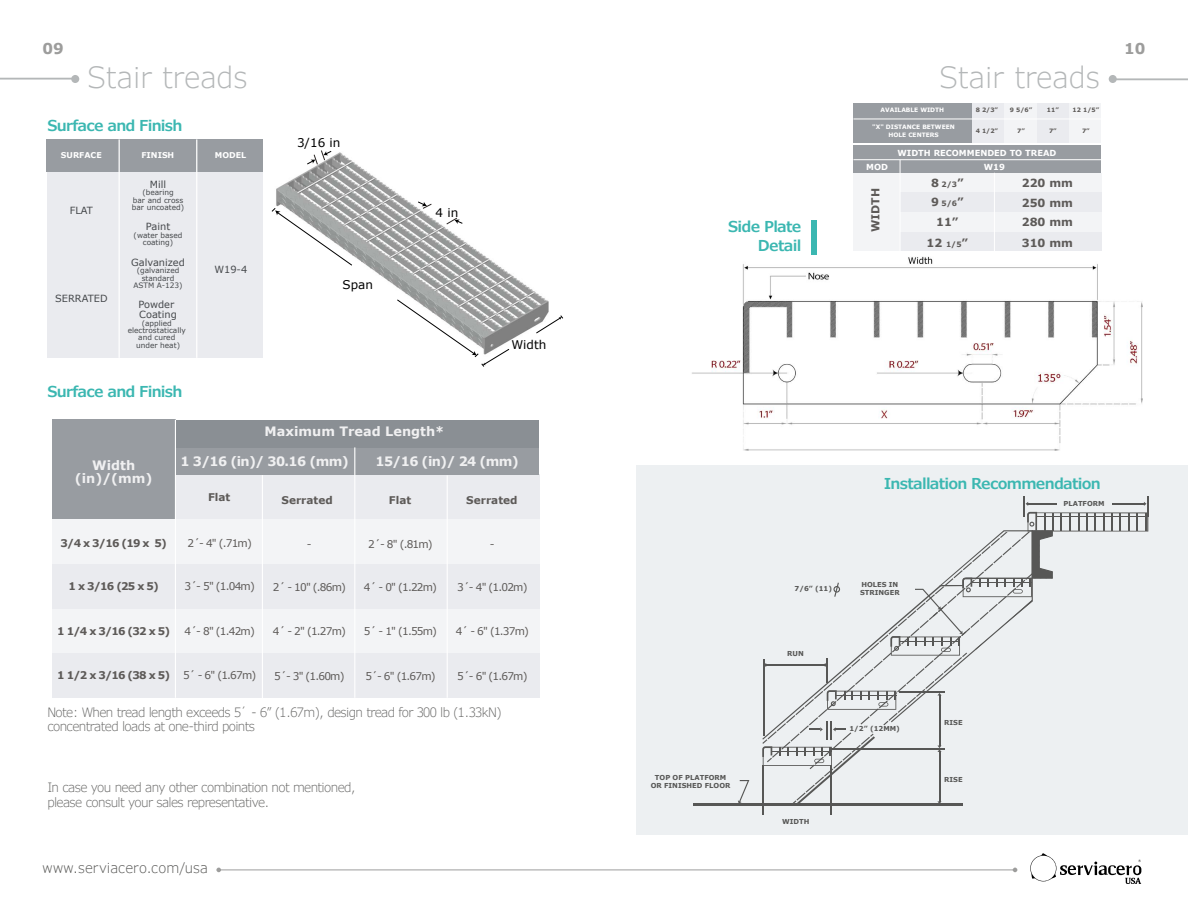
<style>
.page{position:relative;width:1188px;height:918px;background:#fff}
.page>*{position:absolute;margin:0;border:0;box-sizing:border-box;transform-origin:0 0}
.t1{font:300 29.4px "Verdana Pro";color:#b4b7b8}
.t2{font:300 29.25px "Verdana Pro";color:#b4b7b8}
.t3{font:600 15px/18.8px "Verdana Pro";letter-spacing:-.05em;color:#3bb7b1;text-align:right}
.t4{font:700 15px "Verdana Pro";color:#9d9d9c}
.t5{font:300 14.1px "Verdana Pro";letter-spacing:.005em;color:#585856}
.t6{font:300 12.9px/14.7px "Verdana Pro";letter-spacing:-.05em;color:#666665}
.t7{font:700 12.9px/13.5px "Verdana";color:#f0f0f1;text-align:center}
.t8{font:12px "Verdana";color:#000}
.t9{font:700 11.25px/19.6px "Verdana";color:#5d5a58;text-align:justify}
.t10{font:700 10.95px "Verdana";color:#5d5a58}
.t11{font:10.65px "Verdana";letter-spacing:-.08em;color:#5d5a58}
.t12{font:700 10.65px "Verdana";color:#5d5a58}
.t13{font:9.9px/9.9px "Verdana";color:#45484b}
.t14{font:700 8.4px/13.8px "Verdana";color:#fff}
.t15{font:700 7.95px "Verdana";color:#fff}
.t16{font:7.5px/7.5px "Verdana";color:#45484b;text-align:center}
.t17{font:700 7.35px "Verdana";color:#5d5a58}
.t18{font:700 6.75px/7.9px "Verdana";color:#575756}
.t19{font:700 6px/7.5px "Verdana";color:#fff;text-align:center}
.t20{font:700 6px "Verdana";color:#5d5a58}
.s1{font-size:11.25px}
.s2{font-size:11.1px}
</style>
<div class="page">
<div style="left:637px;top:465px;width:551px;height:370px;background:#edf0f2"></div>
<img style="left:276px;top:152px;width:132px;height:49px">
<svg style="left:271px;top:201px;width:292px;height:166px"></svg>
<svg style="left:307px;top:150px;width:25px;height:16px"></svg>
<div style="left:47px;top:172px;width:216px;height:186px;background:#eaebef"></div>
<div style="left:47px;top:139px;width:216px;height:33px;background:#989ca1"></div>
<hr style="left:119px;top:139px;width:1px;height:219px;background:#fff">
<hr style="left:196px;top:139px;width:1px;height:219px;background:#fff">
<div style="left:52px;top:475px;width:487px;height:44px;background:#eaebef"></div>
<div style="left:52px;top:420px;width:123px;height:100px;background:#989ca1"></div>
<div style="left:52px;top:653px;width:487px;height:45px;background:#eaebef"></div>
<div style="left:52px;top:609px;width:487px;height:44px;background:#f3f4f6"></div>
<div style="left:52px;top:564px;width:487px;height:45px;background:#eaebef"></div>
<div style="left:52px;top:519px;width:487px;height:45px;background:#f3f4f6"></div>
<div style="left:175px;top:447px;width:364px;height:28px;background:#989ca1"></div>
<div style="left:175px;top:420px;width:364px;height:27px;background:#8a8f94"></div>
<hr style="left:447px;top:475px;width:1px;height:223px;background:#fff">
<hr style="left:354px;top:447px;width:1px;height:251px;background:#fff">
<hr style="left:175px;top:420px;width:1px;height:278px;background:#fff">
<hr style="left:262px;top:475px;width:1px;height:224px;background:#fff">
<hr style="left:693px;top:803px;width:270px;height:3px;background:#575756">
<hr style="left:831px;top:765px;width:1px;height:50px;background:#575756">
<hr style="left:763px;top:765px;width:1px;height:50px;background:#575756">
<svg style="left:738px;top:780px;width:11px;height:23px"></svg>
<svg style="left:762px;top:496px;width:386px;height:307px"></svg>
<div style="left:853px;top:145px;width:248px;height:28px;background:#989ca1"></div>
<div style="left:972px;top:103px;width:32px;height:39px;background:#eaebef"></div>
<div style="left:1037px;top:103px;width:32px;height:39px;background:#eaebef"></div>
<div style="left:1004px;top:103px;width:33px;height:39px;background:#f3f4f6"></div>
<div style="left:1070px;top:103px;width:31px;height:39px;background:#f3f4f6"></div>
<div style="left:853px;top:103px;width:119px;height:39px;background:#989ca1"></div>
<hr style="left:853px;top:119px;width:248px;height:1px;background:#fff">
<hr style="left:853px;top:159px;width:248px;height:1px;background:#fff">
<div style="left:900px;top:173px;width:201px;height:20px;background:#f3f4f6"></div>
<div style="left:853px;top:173px;width:47px;height:78px;background:#f3f4f6"></div>
<div style="left:900px;top:193px;width:201px;height:19px;background:#eaebef"></div>
<div style="left:900px;top:232px;width:201px;height:19px;background:#eaebef"></div>
<div style="left:900px;top:212px;width:201px;height:20px;background:#f3f4f6"></div>
<hr style="left:994px;top:173px;width:1px;height:78px;background:#fff">
<hr style="left:900px;top:160px;width:1px;height:91px;background:#fff">
<div style="left:811px;top:220px;width:6px;height:35px;background:#3bb7b1"></div>
<img style="left:692px;top:257px;width:450px;height:193px">
<svg style="left:1030px;top:853px;width:111px;height:31px"></svg>
<div style="left:71px;top:75px;width:8px;height:8px;background:#b4b7b8;border-radius:50%"></div>
<hr style="left:0;top:78px;width:75px;height:2px;background:#b4b7b8">
<div style="left:1109px;top:75px;width:8px;height:8px;background:#b4b7b8;border-radius:50%"></div>
<hr style="left:1113px;top:78px;width:75px;height:2px;background:#b4b7b8">
<hr style="left:219px;top:870px;width:796px;height:1px;background:#9d9d9c">
<svg style="left:216px;top:868px;width:5px;height:4px"></svg>
<svg style="left:1013px;top:868px;width:4px;height:4px"></svg>
<p class="t4" style="left:43px;top:39px;width:23px">09</p>
<p class="t4" style="left:1124px;top:39px;width:23px">10</p>
<h2 class="t2" style="left:88px;top:59px;width:161px">Stair treads</h2>
<h1 class="t1" style="left:940px;top:58px;width:162px">Stair treads</h1>
<p class="t3" style="left:48px;top:116px;width:137px">Surface and Finish</p>
<p class="t15" style="left:61px;top:150px;width:42px">SURFACE</p>
<p class="t15" style="left:141px;top:150px;width:34px">FINISH</p>
<p class="t15" style="left:215px;top:150px;width:33px">MODEL</p>
<p class="t13" style="left:150px;top:180px;width:18px">Mill</p>
<p class="t16" style="left:132px;top:189px;width:54px">(bearing<br>bar and cross bar uncoated)</p>
<p class="t13" style="left:146px;top:222px;width:26px">Paint</p>
<p class="t16" style="left:134px;top:232px;width:50px">(water based coating)</p>
<p class="t13" style="left:131px;top:257px;width:55px">Galvanized</p>
<p class="t16" style="left:133px;top:267px;width:51px">(galvanized standard<br>ASTM A-123)</p>
<p class="t13" style="left:214px;top:265px;width:34px">W19-4</p>
<p class="t13" style="left:55px;top:293px;width:54px">SERRATED</p>
<p class="t13" style="left:138px;top:300px;width:40px">Powder<br>Coating</p>
<p class="t16" style="left:128px;top:319px;width:60px">(applied electrostatically and cured under heat)</p>
<p class="t13" style="left:70px;top:206px;width:25px">FLAT</p>
<p class="t3" style="left:48px;top:382px;width:137px">Surface and Finish</p>
<p class="t8" style="left:297px;top:134px;width:45px">3/16 in</p>
<p class="t8" style="left:343px;top:277px;width:32px">Span</p>
<p class="t8" style="left:436px;top:205px;width:24px">4 in</p>
<p class="t7" style="left:265px;top:425px;width:181px">Maximum Tread Length*</p>
<p class="t8" style="left:511px;top:337px;width:36px">Width</p>
<p class="t7" style="left:75px;top:459px;width:79px">Width (in)/(mm)</p>
<p class="t7" style="left:181px;top:455px;width:170px">1 3/16 (in)/ 30.16 (mm)</p>
<p class="t7" style="left:376px;top:455px;width:145px">15/16 (in)/ 24 (mm)</p>
<p class="t12" style="left:389px;top:493px;width:24px">Flat</p>
<p class="t11" style="left:368px;top:537px;width:66px">2´- 8" (.81m)</p>
<p class="t11" style="left:364px;top:580px;width:75px">4´ - 0" (1.22m)</p>
<p class="t11" style="left:364px;top:625px;width:75px">5´ - 1" (1.55m)</p>
<p class="t11" style="left:365px;top:669px;width:72px">5´- 6" (1.67m)</p>
<p class="t12" style="left:208px;top:490px;width:24px">Flat</p>
<p class="t11" style="left:187px;top:536px;width:66px">2´- 4" (.71m)</p>
<p class="t11" style="left:185px;top:580px;width:72px">3´- 5" (1.04m)</p>
<p class="t11" style="left:185px;top:624px;width:72px">4´- 8" (1.42m)</p>
<p class="t11" style="left:183px;top:668px;width:75px">5´ - 6" (1.67m)</p>
<p class="t12" style="left:466px;top:493px;width:53px">Serrated</p>
<p class="t11" style="left:490px;top:537px;width:6px">-</p>
<p class="t11" style="left:457px;top:580px;width:72px">3´- 4" (1.02m)</p>
<p class="t11" style="left:456px;top:625px;width:75px">4´ - 6" (1.37m)</p>
<p class="t11" style="left:457px;top:669px;width:72px">5´- 6" (1.67m)</p>
<p class="t12" style="left:282px;top:493px;width:53px">Serrated</p>
<p class="t11" style="left:307px;top:537px;width:6px">-</p>
<p class="t11" style="left:273px;top:580px;width:75px">2´ - 10" (.86m)</p>
<p class="t11" style="left:273px;top:625px;width:75px">4´ - 2" (1.27m)</p>
<p class="t11" style="left:274px;top:669px;width:72px">5´- 3" (1.60m)</p>
<p class="t12" style="left:61px;top:536px;width:108px">3/4 x 3/16 (19 x 5)</p>
<p class="t12" style="left:69px;top:579px;width:92px">1 x 3/16 (25 x 5)</p>
<p class="t12" style="left:57px;top:624px;width:114px">1 1/4 x 3/16 (32 x 5)</p>
<p class="t12" style="left:57px;top:668px;width:114px">1 1/2 x 3/16 (38 x 5)</p>
<p class="t6" style="left:47px;top:705px;width:456px">Note: When tread length exceeds 5´ - 6” (1.67m), design tread for 300 lb (1.33kN) concentrated loads at one-third points</p>
<p class="t6" style="left:47px;top:780px;width:310px">In case you need any other combination not mentioned, please consult your sales representative.</p>
<p class="t5" style="left:43px;top:859px;width:167px">www.serviacero.com/usa</p>
<p class="t3" style="left:728px;top:217px;width:75px">Side Plate<br>Detail</p>
<p class="t19" style="left:881px;top:107px;width:65px">AVAILABLE WIDTH</p>
<p class="t20" style="left:976px;top:106px;width:24px">8 2/3”</p>
<p class="t20" style="left:1010px;top:106px;width:24px">9 5/6”</p>
<p class="t20" style="left:1047px;top:106px;width:13px">11”</p>
<p class="t20" style="left:1073px;top:106px;width:28px">12 1/5”</p>
<p class="t20" style="left:976px;top:127px;width:24px">4 1/2”</p>
<p class="t20" style="left:1017px;top:127px;width:9px">7”</p>
<p class="t20" style="left:1049px;top:127px;width:9px">7”</p>
<p class="t20" style="left:1082px;top:127px;width:9px">7”</p>
<p class="t19" style="left:872px;top:123px;width:84px">"X" DISTANCE BETWEEN<br>HOLE CENTERS</p>
<p class="t14" style="left:984px;top:146px;width:74px;text-indent:-86px">WIDTH RECOMMENDED TO TREAD<br>W19</p>
<p class="t17" style="left:931px;top:179px;width:34px"><span class="s1">8</span> 2/3<span class="s2">”</span></p>
<p class="t17" style="left:931px;top:198px;width:34px"><span class="s1">9</span> 5/6<span class="s2">”</span></p>
<p class="t9" style="left:936px;top:213px;width:24px">11<span class="s2">”</span></p>
<p class="t14" style="left:866px;top:160px;width:23px">MOD</p>
<p class="t10" style="left:868px;top:232px;width:46px;rotate:-90deg">WIDTH</p>
<p class="t9" style="left:1022px;top:173px;width:53px">220 mm 250 mm 280 mm</p>
<p class="t17" style="left:926px;top:239px;width:43px"><span class="s1">12</span> 1/5<span class="s2">”</span></p>
<p class="t9" style="left:1022px;top:233px;width:53px">310 mm</p>
<p class="t18" style="left:651px;top:773px;width:81px;text-align:center">TOP OF PLATFORM<br>OR FINISHED FLOOR</p>
<p class="t3" style="left:884px;top:474px;width:219px">Installation Recommendation</p>
<p class="t18" style="left:1063px;top:499px;width:43px">PLATFORM</p>
<p class="t18" style="left:795px;top:585px;width:39px">7/6” (11)</p>
<p class="t18" style="left:787px;top:650px;width:18px">RUN</p>
<p class="t18" style="left:860px;top:581px;width:41px">HOLES IN<br>STRINGER</p>
<p class="t18" style="left:849px;top:725px;width:52px">1/2” (12MM)</p>
<p class="t18" style="left:782px;top:817px;width:29px">WIDTH</p>
<p class="t18" style="left:944px;top:719px;width:20px">RISE</p>
<p class="t18" style="left:944px;top:776px;width:20px">RISE</p>
</div>
